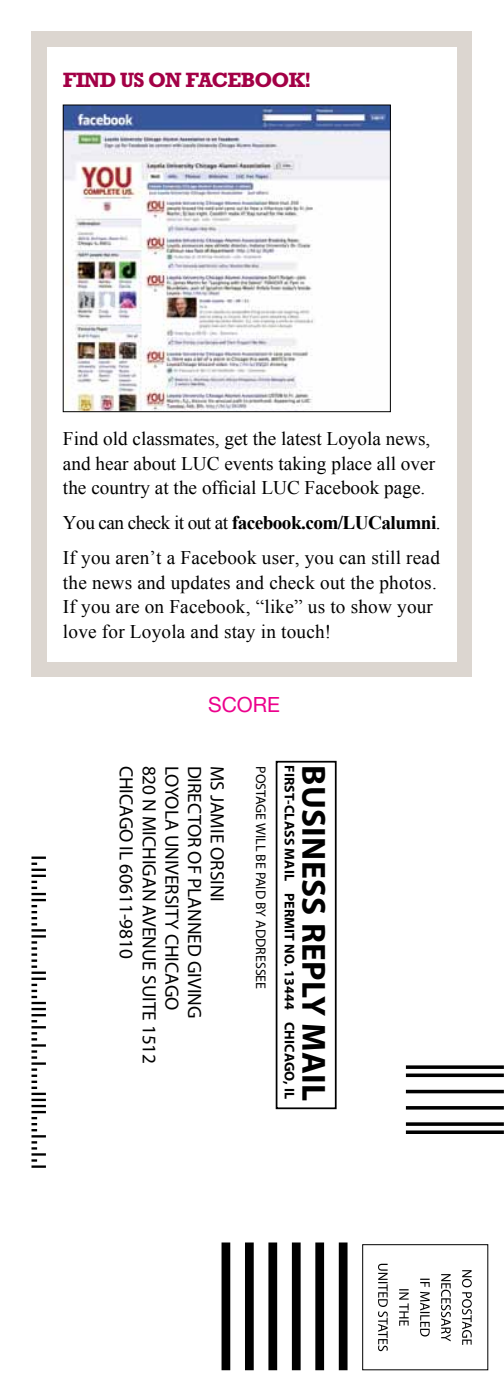
<style>
.page{position:relative;width:504px;height:1386px;background:#fff}
.page>*{position:absolute;margin:0;border:0;box-sizing:border-box;transform-origin:0 0}
.t1{font:700 33.6px "Myriad Pro";letter-spacing:.01em;color:#000}
.t2{font:700 21px "Rockwell";color:#a30046}
.t3{font:21px "Helvetica Neue";color:#ec008c}
.t4{font:19.25px/24.5px "Times New Roman";letter-spacing:.01em;color:#000}
.t5{font:19.25px "Myriad Pro";color:#000}
.t6{font:700 14px "Myriad Pro";letter-spacing:.01em;color:#000}
.t7{font:14px "Myriad Pro";color:#000}
.s1{font-weight:700}
</style>
<div class="page">
<div style="left:31px;top:32px;width:441px;height:645px;background:#dcd6d0"></div>
<div style="left:47px;top:47px;width:410px;height:615px;background:#fff"></div>
<div style="left:362px;top:1244px;width:126px;height:126px;border:1px solid #000"></div>
<svg style="left:462px;top:1270px;width:10px;height:75px"></svg>
<svg style="left:441px;top:1274px;width:10px;height:67px"></svg>
<svg style="left:420px;top:1279px;width:10px;height:58px"></svg>
<svg style="left:399px;top:1289px;width:10px;height:37px"></svg>
<svg style="left:378px;top:1264px;width:10px;height:87px"></svg>
<div style="left:339px;top:1243px;width:9px;height:127px;background:#000"></div>
<div style="left:315px;top:1243px;width:9px;height:127px;background:#000"></div>
<div style="left:292px;top:1243px;width:9px;height:127px;background:#000"></div>
<div style="left:268px;top:1243px;width:9px;height:127px;background:#000"></div>
<div style="left:245px;top:1243px;width:9px;height:127px;background:#000"></div>
<div style="left:222px;top:1243px;width:8px;height:127px;background:#000"></div>
<svg style="left:31px;top:857px;width:15px;height:69px"></svg>
<hr style="left:31px;top:929px;width:15px;height:3px;background:#000">
<hr style="left:31px;top:935px;width:15px;height:3px;background:#000">
<svg style="left:31px;top:941px;width:15px;height:100px"></svg>
<hr style="left:31px;top:1044px;width:15px;height:3px;background:#000">
<svg style="left:31px;top:1050px;width:6px;height:9px"></svg>
<hr style="left:31px;top:1062px;width:15px;height:3px;background:#000">
<svg style="left:31px;top:1068px;width:15px;height:63px"></svg>
<hr style="left:31px;top:1135px;width:15px;height:3px;background:#000">
<svg style="left:31px;top:1141px;width:6px;height:9px"></svg>
<hr style="left:31px;top:1153px;width:15px;height:3px;background:#000">
<svg style="left:31px;top:1159px;width:6px;height:3px"></svg>
<hr style="left:31px;top:1165px;width:15px;height:3px;background:#000">
<svg style="left:406px;top:1065px;width:98px;height:4px"></svg>
<hr style="left:406px;top:1074px;width:98px;height:3px;background:#000">
<hr style="left:406px;top:1090px;width:98px;height:3px;background:#000">
<svg style="left:406px;top:1106px;width:98px;height:4px"></svg>
<svg style="left:406px;top:1122px;width:98px;height:4px"></svg>
<svg style="left:406px;top:1130px;width:98px;height:4px"></svg>
<div style="left:276px;top:761px;width:61px;height:348px;border:2px solid #000"></div>
<img style="left:65px;top:107px;width:324px;height:303px">
<div style="left:63px;top:105px;width:328px;height:307px;border:1px solid #000"></div>
<p class="t2" style="left:63px;top:67px;width:15px">FIND</p>
<p class="t2" style="left:120px;top:67px;width:82px">USON FACEBOO</p>
<p class="t2" style="left:289px;top:67px;width:24px">K!</p>
<p class="t4" style="left:63px;top:426px;width:374px">Find old classmates, get the latest Loyola news, and hear about LUC events taking place all over the country at the official LUC Facebook page.</p>
<p class="t4" style="left:63px;top:505px;width:379px;line-height:35px">You can check it out at <span class="s1">facebook.com/LUCalumni</span>.<br>If you aren’t a Facebook user, you can still read</p>
<p class="t4" style="left:63px;top:570px;width:375px">the news and updates and check out the photos.<br>If you are on Facebook, “like” us to show your love for Loyola and stay in touch!</p>
<p class="t3" style="left:208px;top:692px;width:73px">SCORE</p>
<p class="t5" style="left:137px;top:766px;width:195px;rotate:90deg">CHICAGO IL 60611-9810</p>
<p class="t5" style="left:160px;top:766px;width:300px;rotate:90deg">820 N MICHIGAN AVENUE SUITE 1512</p>
<p class="t5" style="left:182px;top:766px;width:246px;rotate:90deg">LOYOLA UNIVERSITY CHICAGO</p>
<p class="t5" style="left:205px;top:766px;width:254px;rotate:90deg">DIRECTOR OF PLANNED GIVING</p>
<p class="t5" style="left:228px;top:766px;width:138px;rotate:90deg">MS JAMIE ORSINI</p>
<p class="t7" style="left:269px;top:766px;width:225px;rotate:90deg">POSTAGE WILL BE PAID BY ADDRESSEE</p>
<p class="t6" style="left:297px;top:765px;width:334px;rotate:90deg">FIRST-CLASS MAIL PERMIT NO. 13444 CHICAGO, IL</p>
<h1 class="t1" style="left:332px;top:765px;width:335px;rotate:90deg">BUSINESS REPLY MAIL</h1>
</div>
